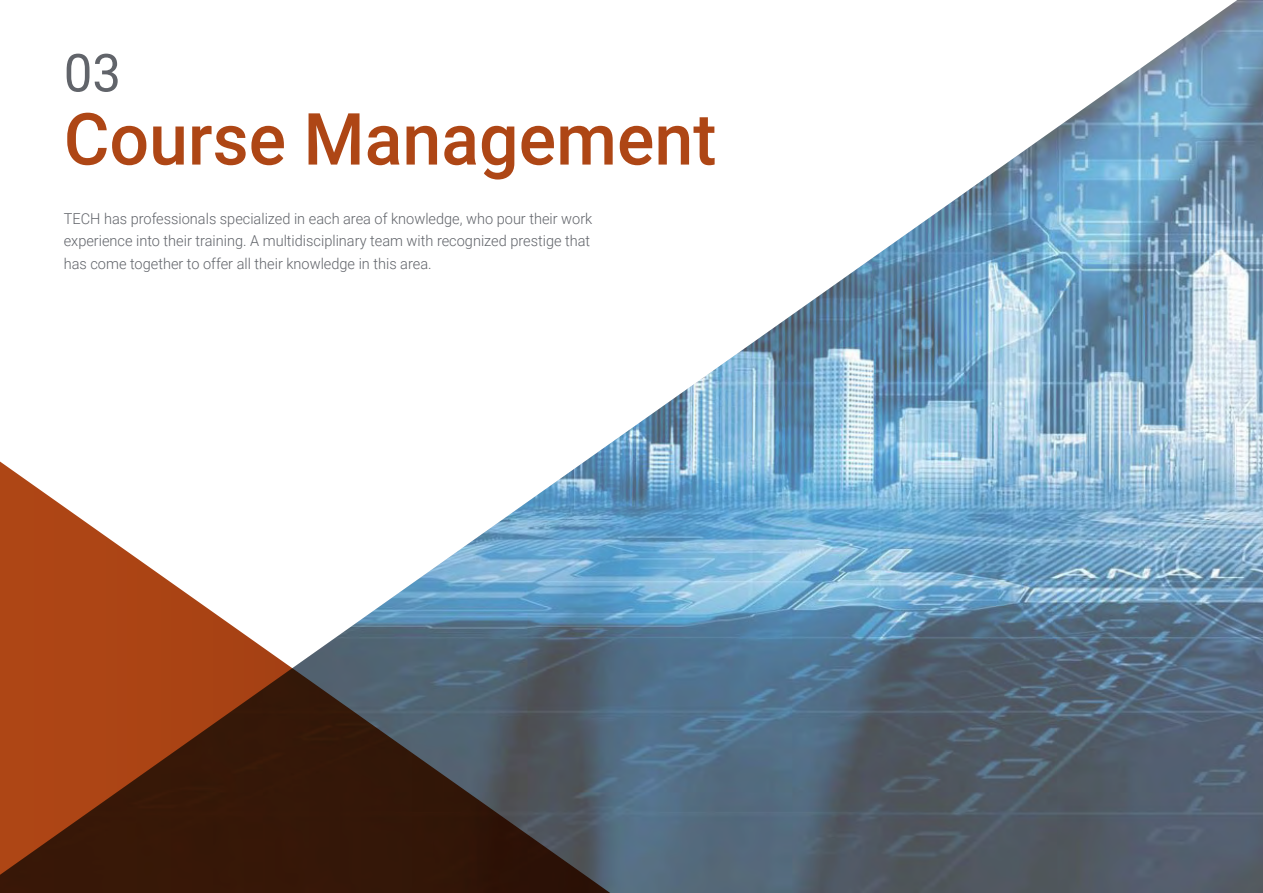
<style>
.page{position:relative;width:1263px;height:893px;background:#fff}
.page>*{position:absolute;margin:0;border:0;box-sizing:border-box;transform-origin:0 0}
.t1{font:500 72px "Roboto";color:#ae4615}
.t2{font:52.5px "Roboto";color:#61646a}
.t3{font:300 15px/22.5px "Roboto";color:#61646a}
</style>
<div class="page">
<img style="left:606px;top:0;width:657px;height:893px">
<svg style="left:0;top:446px;width:640px;height:447px"></svg>
<h2 class="t2" style="left:64px;top:36px;width:59px">03</h2>
<h1 class="t1" style="left:64px;top:89px;width:654px">Course Management</h1>
<p class="t3" style="left:64px;top:207px;width:530px">TECH has professionals specialized in each area of knowledge, who pour their work experience into their training. A multidisciplinary team with recognized prestige that has come together to offer all their knowledge in this area.</p>
</div>
